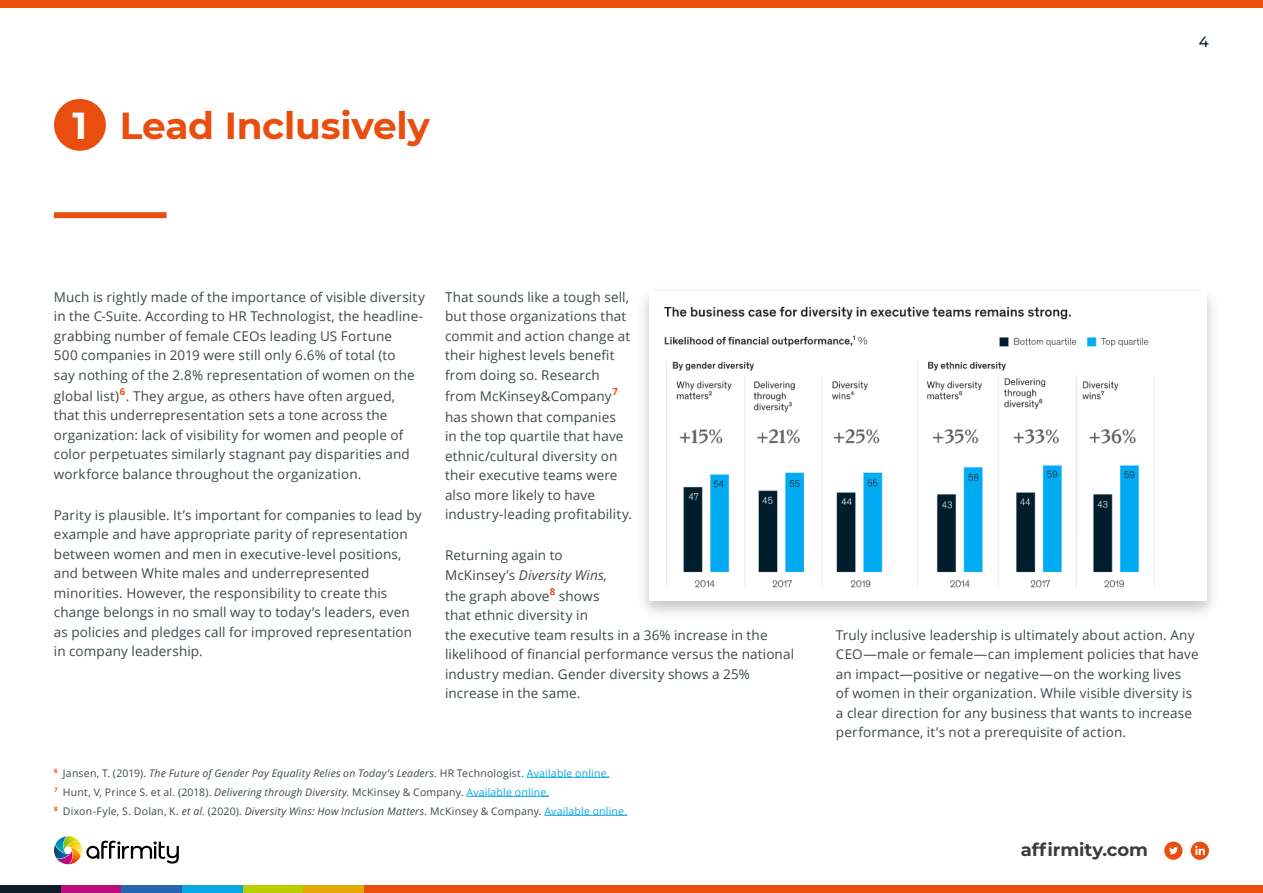
<style>
.page{position:relative;width:1263px;height:893px;background:#fff}
.page>*{position:absolute;margin:0;border:0;box-sizing:border-box;transform-origin:0 0}
.t1{font:700 37.5px "Montserrat";letter-spacing:-.01em;color:#e94e0f}
.t2{font:700 37.5px "Montserrat";color:#fff}
.t3{font:700 18px "Montserrat";letter-spacing:-.005em;color:#3c3c3b}
.t4{font:500 15px "Montserrat";color:#0f1b27}
.t5{font:13.5px/19.5px "Open Sans";letter-spacing:.01em;color:#3d484c}
.t6{font:10.5px/19px "Open Sans";letter-spacing:.02em;color:#3d484c}
.s1{font-style:italic}
.s2{color:#07a7e1}
</style>
<div class="page">
<div style="left:364px;top:885px;width:899px;height:8px;background:#e94e0f"></div>
<div style="left:243px;top:885px;width:61px;height:8px;background:#b9ce00"></div>
<div style="left:182px;top:885px;width:61px;height:8px;background:#07a7e1"></div>
<div style="left:61px;top:885px;width:60px;height:8px;background:#bb0d7d"></div>
<div style="left:0;top:885px;width:61px;height:8px;background:#0f1b27"></div>
<div style="left:304px;top:885px;width:60px;height:8px;background:#e4aa00"></div>
<div style="left:121px;top:885px;width:61px;height:8px;background:#2664ae"></div>
<div style="left:0;top:0;width:1263px;height:8px;background:#e94e0f"></div>
<svg style="left:54px;top:836px;width:125px;height:28px"></svg>
<svg style="left:1164px;top:842px;width:18px;height:18px"></svg>
<svg style="left:1191px;top:842px;width:18px;height:18px"></svg>
<div style="left:54px;top:212px;width:113px;height:6px;background:#e94e0f"></div>
<div style="left:54px;top:99px;width:52px;height:52px;background:#e94e0f;border-radius:50%"></div>
<div style="left:636px;top:285px;width:583px;height:336px;background:#000;opacity:.25"></div>
<div style="left:649px;top:292px;width:557px;height:309px;background:#fff"></div>
<img style="left:664px;top:306px;width:491px;height:282px">
<hr style="left:527px;top:777px;width:83px;height:1px;background:#07a7e1">
<hr style="left:467px;top:796px;width:82px;height:1px;background:#07a7e1">
<hr style="left:544px;top:815px;width:83px;height:1px;background:#07a7e1">
<h1 class="t2" style="left:73px;top:98px;width:16px">1</h1>
<h1 class="t1" style="left:120px;top:98px;width:312px">Lead Inclusively</h1>
<p class="t4" style="left:1199px;top:32px;width:12px">4</p>
<p class="t5" style="left:54px;top:287px;width:373px">Much is rightly made of the importance of visible diversity in the C-Suite. According to HR Technologist, the headline&shy;grabbing number of female CEOs leading US Fortune<br>500 companies in 2019 were still only 6.6% of total (to<br>say nothing of the 2.8% representation of women on the</p>
<p class="t5" style="left:54px;top:386px;width:357px">global list)<sup>6</sup>. They argue, as others have often argued, that this underrepresentation sets a tone across the organization: lack of visibility for women and people of color perpetuates similarly stagnant pay disparities and workforce balance throughout the organization.</p>
<p class="t5" style="left:54px;top:505px;width:369px">Parity is plausible. It’s important for companies to lead by example and have appropriate parity of representation between women and men in executive-level positions, and between White males and underrepresented minorities. However, the responsibility to create this change belongs in no small way to today’s leaders, even as policies and pledges call for improved representation in company leadership.</p>
<p class="t5" style="left:445px;top:287px;width:187px">That sounds like a tough sell, but those organizations that commit and action change at their highest levels benefit from doing so. Research</p>
<p class="t5" style="left:445px;top:385px;width:174px;line-height:21.1px">from McKinsey&amp;Company<sup>7 </sup>has shown that companies</p>
<p class="t5" style="left:445px;top:426px;width:189px">in the top quartile that have ethnic/cultural diversity on their executive teams were also more likely to have industry-leading profitability.</p>
<p class="t5" style="left:445px;top:545px;width:164px">Returning again to<br>McKinsey’s <span class="s1">Diversity Wins,</span></p>
<p class="t5" style="left:445px;top:586px;width:351px">the graph above<sup>8</sup> shows<br>that ethnic diversity in<br>the executive team results in a 36% increase in the likelihood of financial performance versus the national industry median. Gender diversity shows a 25% increase in the same.</p>
<p class="t6" style="left:54px;top:763px;width:575px"><sup>6</sup> Jansen, T. (2019). <span class="s1">The Future of Gender Pay Equality Relies on Today’s Leaders.</span> HR Technologist. <span class="s2">Available online.<br></span><sup>7</sup> Hunt, V, Prince S. et al. (2018). <span class="s1">Delivering through Diversity.</span> McKinsey &amp; Company. <span class="s2">Available online.<br></span><sup>8</sup> Dixon-Fyle, S. Dolan, K. <span class="s1">et al.</span> (2020). <span class="s1">Diversity Wins: How Inclusion Matters.</span> McKinsey &amp; Company. <span class="s2">Available online.</span></p>
<p class="t5" style="left:836px;top:625px;width:364px">Truly inclusive leadership is ultimately about action. Any CEO—male or female—can implement policies that have an impact—positive or negative—on the working lives<br>of women in their organization. While visible diversity is a clear direction for any business that wants to increase performance, it’s not a prerequisite of action.</p>
<h2 class="t3" style="left:1021px;top:837px;width:129px">affirmity.com</h2>
</div>
